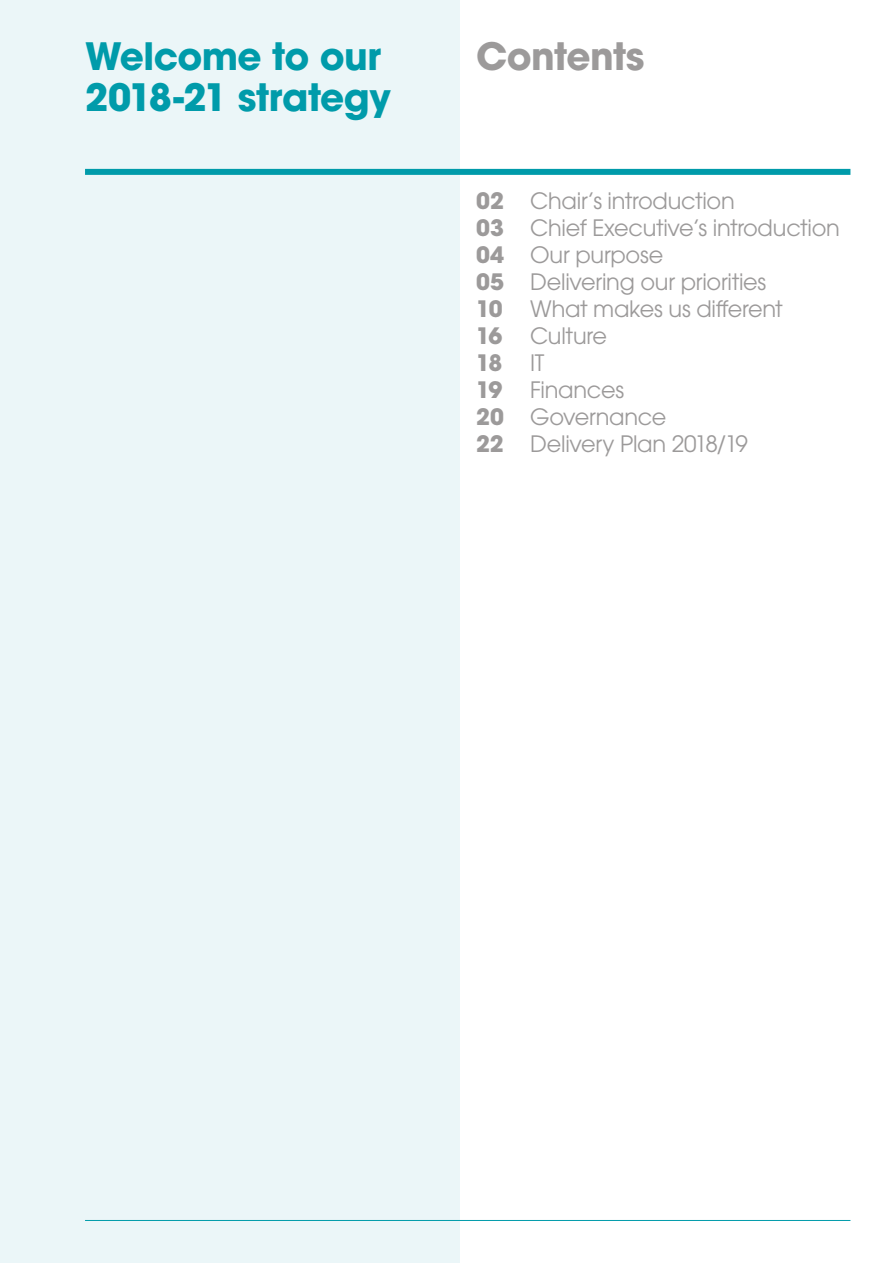
<style>
.page{position:relative;width:893px;height:1263px;background:#fff}
.page>*{position:absolute;margin:0;border:0;box-sizing:border-box;transform-origin:0 0}
.t1{font:700 37.5px/40.5px "ITC Avant Garde Std";letter-spacing:-.015em;color:#009baa}
.t2{font:700 37.5px "ITC Avant Garde Std";letter-spacing:-.02em;color:#9c9a9a}
.t3{font:22.5px/27px "ITC Avant Garde Std";letter-spacing:-.015em;color:#9c9a9a}
.s1{font-weight:700}
</style>
<div class="page">
<div style="left:0;top:0;width:459px;height:1263px;background:#ebf6f8"></div>
<div style="left:85px;top:169px;width:765px;height:6px;background:#009baa"></div>
<hr style="left:85px;top:1220px;width:765px;height:1px;background:#009baa">
<h1 class="t1" style="left:85px;top:36px;width:307px">Welcome to our<br>2018-21 strategy</h1>
<h1 class="t2" style="left:476px;top:31px;width:170px">Contents</h1>
<p class="t3" style="left:476px;top:187px;width:365px"><span class="s1">02</span> Chair’s introduction<br><span class="s1">03</span> Chief Executive’s introduction<br><span class="s1">04</span> Our purpose<br><span class="s1">05</span> Delivering our priorities<br><span class="s1">10</span> What makes us different<br><span class="s1">16</span> Culture<br><span class="s1">18</span> IT<br><span class="s1">19</span> Finances<br><span class="s1">20</span> Governance<br><span class="s1">22</span> Delivery Plan 2018/19</p>
</div>
